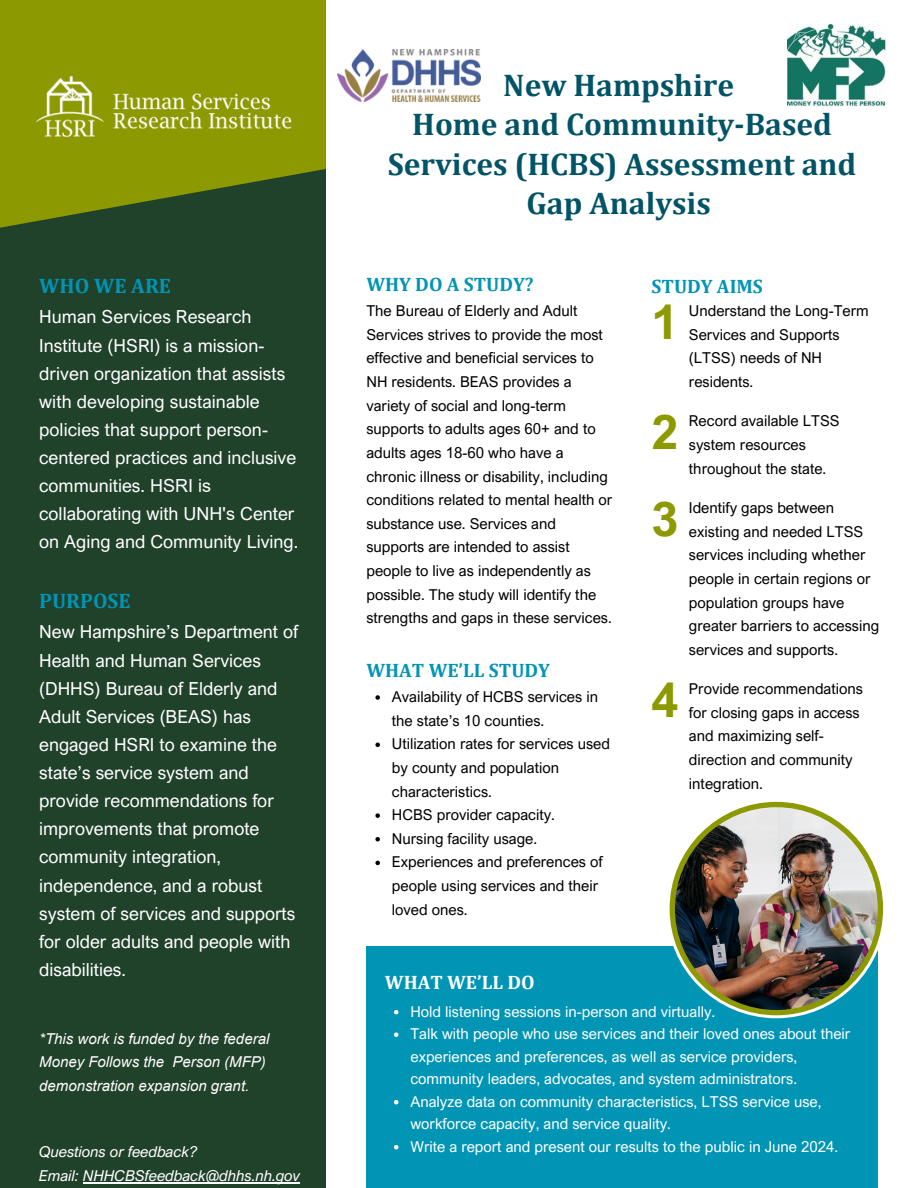
<style>
.page{position:relative;width:918px;height:1188px;background:#fff}
.page>*{position:absolute;margin:0;border:0;box-sizing:border-box;transform-origin:0 0}
.t1{font:700 48px "Arial Nova";color:#8d9900}
.t2{font:700 31.5px/39.3px "Cambria";color:#015365;text-align:center}
.t3{font:700 21px "Cambria";letter-spacing:.005em;color:#0094b5}
.t4{font:700 21px "Cambria";color:#0094b5}
.t5{font:700 19.5px "Cambria";color:#0094b5}
.t6{font:700 19.5px "Cambria";color:#fff}
.t7{font:18px/28.2px "Arial Nova";color:#fff}
.t8{font:15px/23.7px "Arial Nova";color:#000}
.t9{font:15px/22.5px "Arial Nova";color:#fff}
.t10{font:italic 15px/23.4px "Arial";color:#fff}
.t11{font:italic 15px/23.4px "Arial Nova";color:#fff}
.s1{font-family:"Arial"}
.s2{font-style:inherit}
</style>
<div class="page">
<div style="left:0;top:0;width:326px;height:1188px;background:#20412a"></div>
<svg style="left:0;top:0;width:326px;height:228px;fill:#8d9900"></svg>
<img style="left:33px;top:73px;width:260px;height:67px">
<img style="left:338px;top:50px;width:143px;height:52px">
<div style="left:366px;top:946px;width:512px;height:242px;background:#0094b5"></div>
<svg style="left:667px;top:799px;width:219px;height:219px"></svg>
<div style="left:670px;top:802px;width:213px;height:213px;background:#8d9900;border-radius:50%"></div>
<img style="left:675px;top:807px;width:203px;height:203px;border-radius:50%">
<svg style="left:375px;top:695px;width:5px;height:5px"></svg>
<svg style="left:375px;top:743px;width:5px;height:4px"></svg>
<svg style="left:375px;top:813px;width:5px;height:5px"></svg>
<svg style="left:375px;top:837px;width:5px;height:5px"></svg>
<svg style="left:375px;top:861px;width:5px;height:4px"></svg>
<svg style="left:394px;top:1010px;width:4px;height:4px"></svg>
<svg style="left:394px;top:1032px;width:4px;height:5px"></svg>
<svg style="left:394px;top:1100px;width:4px;height:4px"></svg>
<svg style="left:394px;top:1145px;width:4px;height:4px"></svg>
<img style="left:787px;top:24px;width:98px;height:83px">
<hr style="left:83px;top:1183px;width:217px;height:1px;background:#fff">
<p class="t3" style="left:39px;top:273px;width:133px">WHO WE ARE</p>
<p class="t7" style="left:39px;top:303px;width:261px">Human Services Research<br>Institute (HSRI) is a mission&shy;driven organization that assists with developing sustainable policies that support person&shy;centered practices and inclusive communities. <span class="s1">HSRI is </span>collaborati<span class="s1">ng with UNH's</span> Center on Aging and Community Living.</p>
<p class="t4" style="left:39px;top:586px;width:93px"><span class="s2">PUR</span>POSE</p>
<p class="t7" style="left:39px;top:618px;width:260px">New Hampshire’s Department of<br>Health and Human Services (DHHS) Bureau of Elderly and<br>Adult Services (BEAS) has engaged HSRI to examine the state’s service system and provide recommendations for improvements that promote community integration, independence, and a robust system of services and supports for older adults and people with disabilities.</p>
<p class="t10" style="left:39px;top:1027px;width:232px">*This work is funded by the federal<br>Money Follows the Person (MFP) demonstration expansion grant.</p>
<p class="t11" style="left:39px;top:1140px;width:263px">Questions or feedback?<br>Email: NHHCBSfeedback@dhhs.nh.gov</p>
<p class="t2" style="left:503px;top:65px;width:232px">New Hampshire</p>
<p class="t2" style="left:388px;top:104px;width:470px">Home and Community-Based<br>Services (HCBS) Assessment and<br>Gap Analysis</p>
<p class="t5" style="left:366px;top:273px;width:169px">WHY DO A STUDY?</p>
<p class="t8" style="left:366px;top:299px;width:247px">The Bureau of Elderly and Adult Services strives to provide the most effective and beneficial services to NH residents. BEAS provides a variety of social and long-term supports to adults ages 60+ and to adults ages 18-60 who have a chronic illness or disability, including conditions related to mental health or substance use. Services and supports are intended to assist people to live as independently as possible. The study will identify the strengths and gaps in these services.</p>
<p class="t5" style="left:366px;top:659px;width:185px">WHAT WE’LL STUDY</p>
<p class="t8" style="left:392px;top:685px;width:208px">Availability of HCBS services in the state’s 10 counties.</p>
<p class="t8" style="left:392px;top:732px;width:220px">Utilization rates for services used by county and population characteristics.</p>
<p class="t8" style="left:392px;top:803px;width:165px">HCBS provider capacity.</p>
<p class="t8" style="left:392px;top:826px;width:147px">Nursing facility usage.</p>
<p class="t8" style="left:392px;top:850px;width:212px">Experiences and preferences of people using services and their loved ones.</p>
<p class="t6" style="left:385px;top:970px;width:151px">WHAT WE’LL DO</p>
<p class="t5" style="left:652px;top:275px;width:113px">STUDY AIMS</p>
<p class="t1" style="left:651px;top:292px;width:29px">1</p>
<p class="t8" style="left:689px;top:299px;width:181px">Understand the Long-Term<br>Services and Supports (LTSS) needs of NH residents.</p>
<p class="t8" style="left:689px;top:409px;width:152px">Record available LTSS system resources throughout the state.</p>
<p class="t8" style="left:689px;top:496px;width:192px">Identify gaps between existing and needed LTSS services including whether people in certain regions or population groups have greater barriers to accessing services and supports.</p>
<p class="t8" style="left:689px;top:677px;width:175px">Provide recommendations for closing gaps in access and maximizing self&shy;direction and community integration.</p>
<p class="t1" style="left:651px;top:402px;width:29px">2</p>
<p class="t1" style="left:651px;top:489px;width:29px">3</p>
<p class="t1" style="left:651px;top:670px;width:29px">4</p>
<p class="t9" style="left:410px;top:1000px;width:306px">Hold listening sessions in-person and virtually.</p>
<p class="t9" style="left:410px;top:1022px;width:441px">Talk with people who use services and their loved ones about their experiences and preferences, as well as service providers, community leaders, advocates, and system administrators.</p>
<p class="t9" style="left:410px;top:1090px;width:412px">Analyze data on community characteristics, LTSS service use, workforce capacity, and service quality.</p>
<p class="t9" style="left:410px;top:1135px;width:429px">Write a report and present our results to the public in June 2024.</p>
</div>
